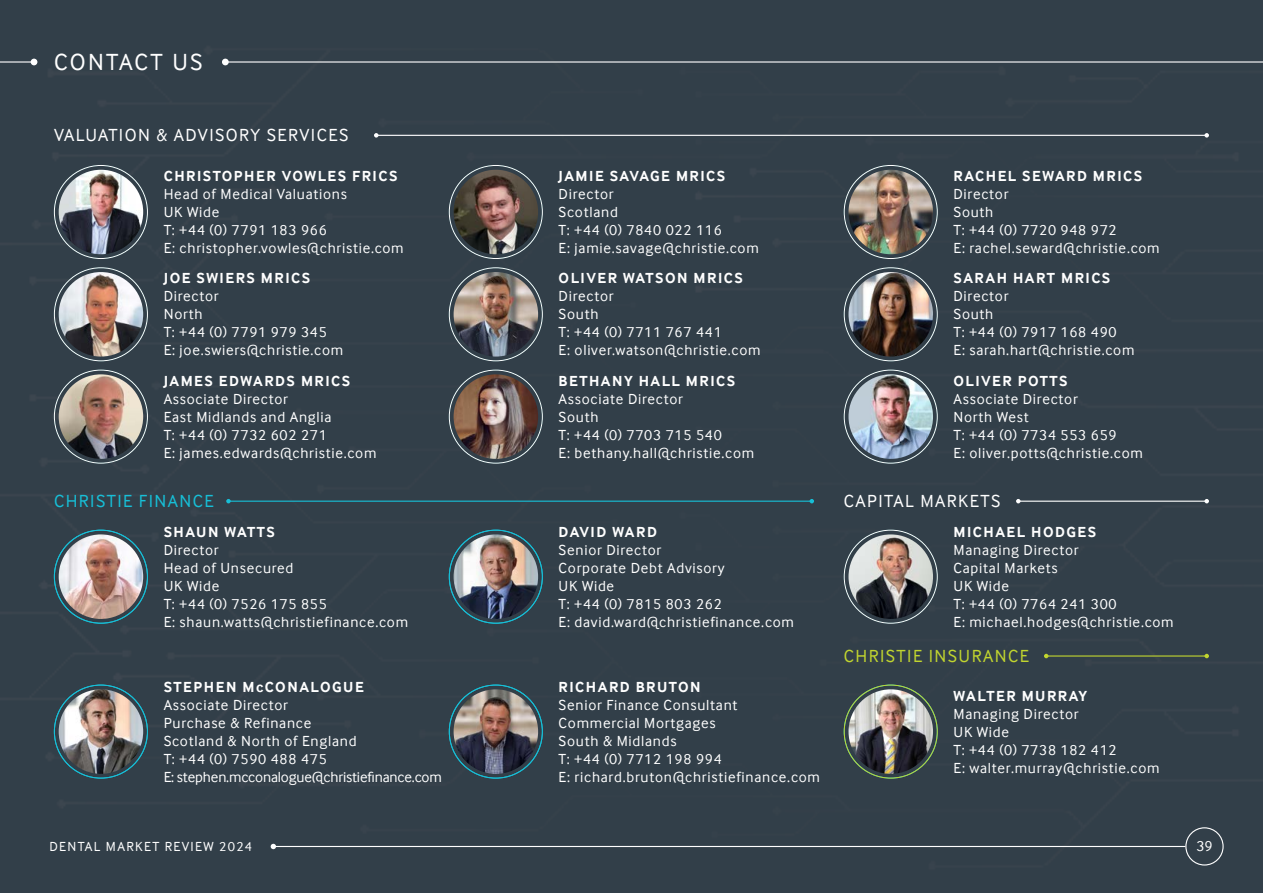
<style>
.page{position:relative;width:1263px;height:893px;background:#323f49}
.page>*{position:absolute;margin:0;border:0;box-sizing:border-box;transform-origin:0 0}
.t1{font:24px "Inter Face";letter-spacing:.1em;color:#fff}
.t2{font:18px "Inter Face";letter-spacing:.08em;color:#fff}
.t3{font:18px "Inter Face";letter-spacing:.08em;color:#c1d52f}
.t4{font:18px "Inter Face";letter-spacing:.08em;color:#17bfd7}
.t5{font:15px/18px "Inter Face";letter-spacing:.05em;color:#fff}
.t6{font:700 15px "Inter Face";letter-spacing:.1em;color:#fff}
.t7{font:15px "Inter Face";letter-spacing:-.01em;color:#fff}
.t8{font:13.5px "Inter Face";letter-spacing:.1em;color:#fff}
</style>
<div class="page">
<hr style="left:225px;top:61px;width:1038px;height:2px;background:#fff">
<div style="left:222px;top:59px;width:7px;height:6px;background:#fff;border-radius:50%"></div>
<hr style="left:0;top:61px;width:34px;height:2px;background:#fff">
<svg style="left:31px;top:59px;width:6px;height:6px"></svg>
<hr style="left:228px;top:501px;width:584px;height:1px;background:#17bfd7">
<svg style="left:809px;top:499px;width:5px;height:4px"></svg>
<svg style="left:226px;top:499px;width:5px;height:4px"></svg>
<hr style="left:1046px;top:655px;width:161px;height:2px;background:#c1d52f">
<svg style="left:1204px;top:654px;width:5px;height:4px"></svg>
<svg style="left:1044px;top:654px;width:4px;height:4px"></svg>
<hr style="left:376px;top:135px;width:831px;height:1px;background:#fff">
<svg style="left:1204px;top:133px;width:5px;height:5px"></svg>
<svg style="left:374px;top:133px;width:4px;height:5px"></svg>
<img style="left:59px;top:689px;width:84px;height:85px;border-radius:42px">
<img style="left:848px;top:689px;width:85px;height:85px;border-radius:42px">
<img style="left:59px;top:534px;width:84px;height:85px;border-radius:42px">
<img style="left:59px;top:374px;width:84px;height:85px;border-radius:42px">
<img style="left:454px;top:374px;width:84px;height:85px;border-radius:42px">
<img style="left:848px;top:374px;width:85px;height:85px;border-radius:42px">
<img style="left:454px;top:689px;width:84px;height:85px;border-radius:42px">
<img style="left:454px;top:534px;width:84px;height:85px;border-radius:42px">
<hr style="left:273px;top:846px;width:912px;height:1px;background:#fff">
<svg style="left:271px;top:844px;width:5px;height:5px"></svg>
<div style="left:1185px;top:827px;width:38px;height:38px;border:1px solid #fff;border-radius:50%"></div>
<img style="left:59px;top:170px;width:84px;height:84px;border-radius:42px">
<img style="left:454px;top:170px;width:84px;height:84px;border-radius:42px">
<img style="left:848px;top:170px;width:85px;height:84px;border-radius:42px">
<img style="left:59px;top:272px;width:84px;height:85px;border-radius:42px">
<img style="left:454px;top:272px;width:84px;height:85px;border-radius:42px">
<img style="left:848px;top:272px;width:85px;height:85px;border-radius:42px">
<hr style="left:1018px;top:501px;width:189px;height:1px;background:#fff">
<svg style="left:1204px;top:499px;width:5px;height:4px"></svg>
<svg style="left:1016px;top:499px;width:4px;height:4px"></svg>
<img style="left:848px;top:534px;width:85px;height:85px;border-radius:42px">
<p class="t1" style="left:54px;top:48px;width:150px">CONTACT US</p>
<p class="t2" style="left:54px;top:125px;width:296px">VALUATION &amp; ADVISORY SERVICES</p>
<p class="t6" style="left:164px;top:167px;width:235px">CHRISTOPHER VOWLES FRICS</p>
<p class="t5" style="left:164px;top:185px;width:185px">Head of Medical Valuations<br>UK Wide</p>
<p class="t5" style="left:164px;top:221px;width:165px">T: +44 (0) 7791 183 966</p>
<p class="t5" style="left:164px;top:239px;width:241px">E: christopher.vowles@christie.com</p>
<p class="t6" style="left:164px;top:270px;width:148px">JOE SWIERS MRICS</p>
<p class="t5" style="left:164px;top:287px;width:56px">Director</p>
<p class="t5" style="left:164px;top:305px;width:40px">North</p>
<p class="t5" style="left:164px;top:323px;width:165px">T: +44 (0) 7791 979 345</p>
<p class="t5" style="left:164px;top:341px;width:181px">E: joe.swiers@christie.com</p>
<p class="t6" style="left:164px;top:372px;width:188px">JAMES EDWARDS MRICS</p>
<p class="t5" style="left:164px;top:390px;width:169px">Associate Director<br>East Midlands and Anglia</p>
<p class="t5" style="left:164px;top:426px;width:165px">T: +44 (0) 7732 602 271</p>
<p class="t5" style="left:164px;top:444px;width:214px">E: james.edwards@christie.com</p>
<p class="t4" style="left:54px;top:491px;width:161px">CHRISTIE FINANCE</p>
<p class="t6" style="left:164px;top:523px;width:112px">SHAUN WATTS</p>
<p class="t5" style="left:164px;top:541px;width:131px">Director<br>Head of Unsecured</p>
<p class="t5" style="left:164px;top:577px;width:57px">UK Wide</p>
<p class="t5" style="left:164px;top:595px;width:165px">T: +44 (0) 7526 175 855</p>
<p class="t5" style="left:164px;top:613px;width:246px">E: shaun.watts@christiefinance.com</p>
<p class="t6" style="left:164px;top:678px;width:202px">STEPHEN McCONALOGUE</p>
<p class="t5" style="left:164px;top:695px;width:149px">Associate Director<br>Purchase &amp; Refinance</p>
<p class="t5" style="left:164px;top:731px;width:194px">Scotland &amp; North of England</p>
<p class="t5" style="left:164px;top:749px;width:165px">T: +44 (0) 7590 488 475</p>
<p class="t7" style="left:164px;top:768px;width:280px">E: stephen.mcconalogue@christiefinance.com</p>
<p class="t6" style="left:559px;top:167px;width:168px">JAMIE SAVAGE MRICS</p>
<p class="t5" style="left:559px;top:185px;width:56px">Director</p>
<p class="t5" style="left:559px;top:203px;width:61px">Scotland</p>
<p class="t5" style="left:559px;top:221px;width:165px">T: +44 (0) 7840 022 116</p>
<p class="t5" style="left:559px;top:239px;width:202px">E: jamie.savage@christie.com</p>
<p class="t6" style="left:559px;top:270px;width:186px">OLIVER WATSON MRICS</p>
<p class="t5" style="left:559px;top:287px;width:56px">Director</p>
<p class="t5" style="left:559px;top:305px;width:41px">South</p>
<p class="t5" style="left:559px;top:323px;width:165px">T: +44 (0) 7711 767 441</p>
<p class="t5" style="left:559px;top:341px;width:203px">E: oliver.watson@christie.com</p>
<p class="t6" style="left:559px;top:372px;width:178px">BETHANY HALL MRICS</p>
<p class="t5" style="left:559px;top:390px;width:126px">Associate Director</p>
<p class="t5" style="left:559px;top:408px;width:41px">South</p>
<p class="t5" style="left:559px;top:426px;width:165px">T: +44 (0) 7703 715 540</p>
<p class="t5" style="left:559px;top:444px;width:197px">E: bethany.hall@christie.com</p>
<p class="t6" style="left:559px;top:523px;width:100px">DAVID WARD</p>
<p class="t5" style="left:559px;top:541px;width:168px">Senior Director<br>Corporate Debt Advisory</p>
<p class="t5" style="left:559px;top:577px;width:57px">UK Wide</p>
<p class="t5" style="left:559px;top:595px;width:165px">T: +44 (0) 7815 803 262</p>
<p class="t5" style="left:559px;top:613px;width:237px">E: david.ward@christiefinance.com</p>
<p class="t6" style="left:559px;top:678px;width:143px">RICHARD BRUTON</p>
<p class="t5" style="left:559px;top:695px;width:180px">Senior Finance Consultant</p>
<p class="t5" style="left:559px;top:713px;width:159px">Commercial Mortgages<br>South &amp; Midlands</p>
<p class="t5" style="left:559px;top:749px;width:165px">T: +44 (0) 7712 198 994</p>
<p class="t5" style="left:559px;top:767px;width:263px">E: richard.bruton@christiefinance.com</p>
<p class="t6" style="left:953px;top:167px;width:190px">RACHEL SEWARD MRICS</p>
<p class="t5" style="left:953px;top:185px;width:56px">Director</p>
<p class="t5" style="left:953px;top:203px;width:41px">South</p>
<p class="t5" style="left:953px;top:221px;width:165px">T: +44 (0) 7720 948 972</p>
<p class="t5" style="left:953px;top:239px;width:208px">E: rachel.seward@christie.com</p>
<p class="t6" style="left:953px;top:270px;width:158px">SARAH HART MRICS</p>
<p class="t5" style="left:953px;top:287px;width:56px">Director</p>
<p class="t5" style="left:953px;top:305px;width:41px">South</p>
<p class="t5" style="left:953px;top:323px;width:165px">T: +44 (0) 7917 168 490</p>
<p class="t5" style="left:953px;top:341px;width:182px">E: sarah.hart@christie.com</p>
<p class="t6" style="left:953px;top:372px;width:116px">OLIVER POTTS</p>
<p class="t5" style="left:953px;top:390px;width:126px">Associate Director</p>
<p class="t5" style="left:953px;top:408px;width:77px">North West</p>
<p class="t5" style="left:953px;top:426px;width:165px">T: +44 (0) 7734 553 659</p>
<p class="t5" style="left:953px;top:444px;width:191px">E: oliver.potts@christie.com</p>
<p class="t2" style="left:844px;top:491px;width:158px">CAPITAL MARKETS</p>
<p class="t6" style="left:953px;top:523px;width:144px">MICHAEL HODGES</p>
<p class="t5" style="left:953px;top:541px;width:127px">Managing Director<br>Capital Markets<br>UK Wide</p>
<p class="t5" style="left:953px;top:595px;width:165px">T: +44 (0) 7764 241 300</p>
<p class="t5" style="left:953px;top:613px;width:222px">E: michael.hodges@christie.com</p>
<p class="t3" style="left:844px;top:646px;width:187px">CHRISTIE INSURANCE</p>
<p class="t6" style="left:953px;top:687px;width:135px">WALTER MURRAY</p>
<p class="t5" style="left:953px;top:704px;width:127px">Managing Director</p>
<p class="t5" style="left:953px;top:722px;width:57px">UK Wide</p>
<p class="t5" style="left:953px;top:740px;width:165px">T: +44 (0) 7738 182 412</p>
<p class="t5" style="left:953px;top:758px;width:207px">E: walter.murray@christie.com</p>
<p class="t8" style="left:50px;top:839px;width:204px">DENTAL MARKET REVIEW 2024</p>
<p class="t5" style="left:1196px;top:837px;width:18px">39</p>
</div>
